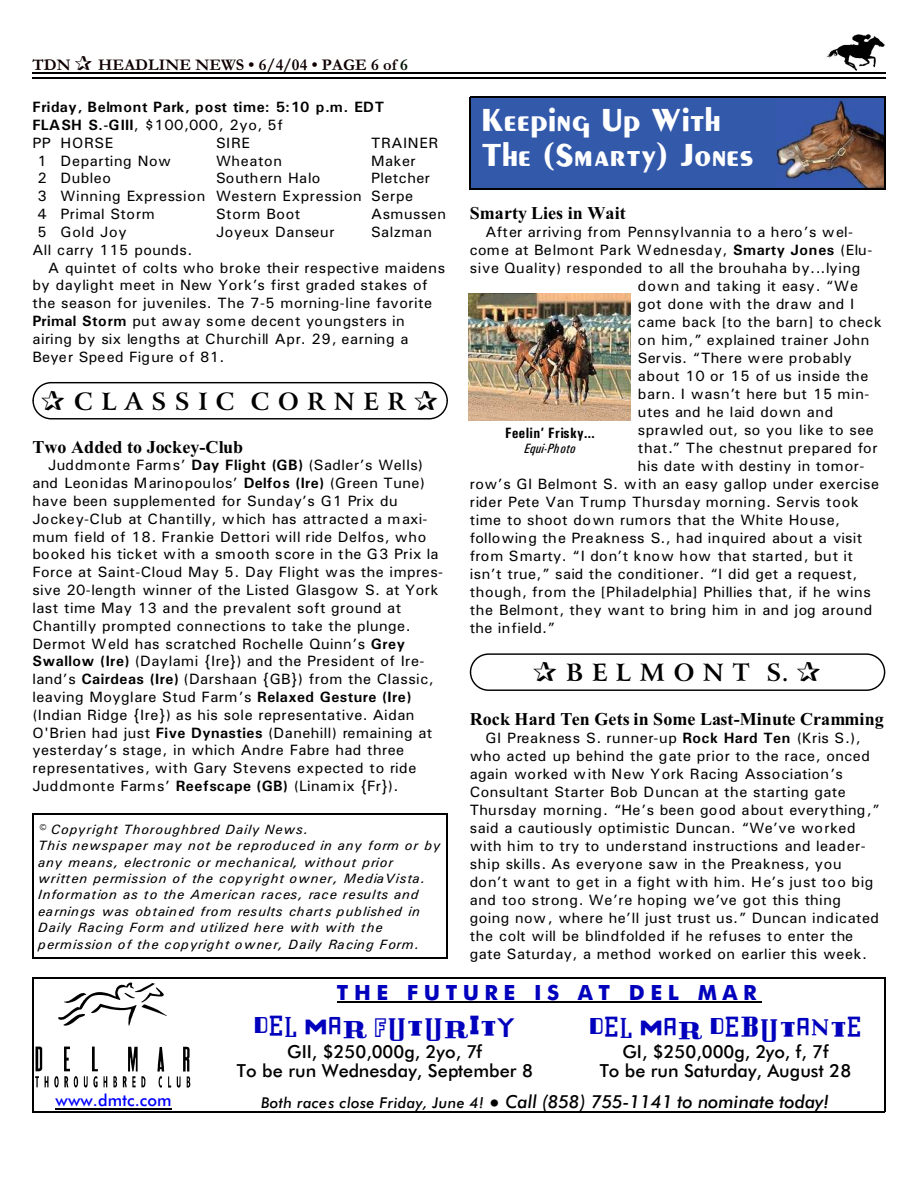
<style>
.page{position:relative;width:918px;height:1188px;background:#fff}
.page>*{position:absolute;margin:0;border:0;box-sizing:border-box;transform-origin:0 0}
.t1{font:700 31.35px/35.8px "Penoir";letter-spacing:.025em;color:#fff}
.t2{font:27px "Fernando";letter-spacing:.035em;color:#0000bd}
.t3{font:700 24px "Arrus BT";letter-spacing:.35em;color:#000}
.t4{font:700 21px "Futura Md BT";letter-spacing:.26em;color:#0000bd}
.t5{font:18px/19.2px "Futura Md BT";color:#000;text-align:center}
.t6{font:700 18px "Times New Roman";letter-spacing:.005em;color:#000}
.t7{font:italic 18px "Futura Md BT";letter-spacing:-.005em;color:#000}
.t8{font:700 16.5px "Garamond";letter-spacing:.005em;color:#0f0000}
.t9{font:16.5px "Futura Md BT";letter-spacing:.005em;color:#00f}
.t10{font:15px/17.9px "Univers";letter-spacing:.03em;color:#000}
.t11{font:15px "Univers";letter-spacing:.01em;color:#000}
.t12{font:700 15px/17.9px "Univers";letter-spacing:.055em;color:#000}
.t13{font:15px "Univers";letter-spacing:.06em;color:#000}
.t14{font:700 15px "Univers Condensed";letter-spacing:.025em;color:#000}
.t15{font:italic 13.5px/16.5px "Univers";letter-spacing:.065em;color:#000}
.t16{font:italic 13.5px "Univers Condensed";letter-spacing:.015em;color:#000}
.s1{color:#001400}
.s2{font-weight:400}
.s3{font-weight:700}
.s4{font-size:15px}
</style>
<div class="page">
<img style="left:826px;top:34px;width:59px;height:36px">
<hr style="left:32px;top:72px;width:853px;height:1px;background:#000">
<hr style="left:32px;top:77px;width:853px;height:2px;background:#000">
<img style="left:35px;top:982px;width:156px;height:106px">
<hr style="left:56px;top:1108px;width:116px;height:1px;background:#000">
<hr style="left:337px;top:1001px;width:425px;height:1px;background:#000">
<hr style="left:32px;top:977px;width:2px;height:135px;background:#000">
<hr style="left:884px;top:977px;width:1px;height:135px;background:#000">
<hr style="left:32px;top:977px;width:853px;height:2px;background:#000">
<hr style="left:32px;top:1111px;width:853px;height:1px;background:#000">
<div style="left:32px;top:382px;width:416px;height:37px;border:1px solid #000;border-radius:18px"></div>
<hr style="left:32px;top:813px;width:2px;height:145px;background:#000">
<hr style="left:447px;top:813px;width:1px;height:145px;background:#000">
<hr style="left:32px;top:813px;width:416px;height:2px;background:#000">
<hr style="left:32px;top:957px;width:416px;height:1px;background:#000">
<div style="left:470px;top:97px;width:415px;height:93px;background:#3359ab"></div>
<img style="left:776px;top:100px;width:108px;height:89px">
<hr style="left:470px;top:97px;width:1px;height:93px;background:#000">
<hr style="left:884px;top:97px;width:1px;height:93px;background:#000">
<hr style="left:470px;top:97px;width:415px;height:1px;background:#000">
<hr style="left:470px;top:189px;width:415px;height:1px;background:#000">
<img style="left:469px;top:293px;width:162px;height:128px">
<div style="left:470px;top:653px;width:415px;height:38px;border:1px solid #000;border-radius:18px"></div>
<p class="t8" style="left:32px;top:59px;width:40px">TDN</p>
<p class="t8" style="left:98px;top:59px;width:311px">HEADLINE NEWS • 6/4/04 • PAGE 6 of <span class="s1">6</span></p>
<p class="t12" style="left:32px;top:99px;width:353px">Friday, Belmont Park, post time: 5:10 p.m. EDT<br>FLASH S.-GIII<span class="s2">, $100,000, 2yo, 5f<br>PP HORSE</span></p>
<p class="t10" style="left:216px;top:135px;width:35px">SIRE</p>
<p class="t10" style="left:371px;top:135px;width:69px">TRAINER</p>
<p class="t10" style="left:38px;top:153px;width:135px">1 Departing Now</p>
<p class="t10" style="left:216px;top:153px;width:68px">Wheaton</p>
<p class="t10" style="left:371px;top:153px;width:46px">Maker</p>
<p class="t10" style="left:38px;top:171px;width:75px">2 Dubleo</p>
<p class="t11" style="left:216px;top:173px;width:106px">Southern Halo</p>
<p class="t10" style="left:38px;top:171px;width:394px;text-indent:334px">Pletcher<br>3 Winning Expression Western Expression Serpe<br>4 Primal Storm</p>
<p class="t10" style="left:216px;top:206px;width:86px">Storm Boot</p>
<p class="t10" style="left:371px;top:206px;width:76px">Asmussen</p>
<p class="t10" style="left:38px;top:224px;width:91px">5 Gold Joy</p>
<p class="t10" style="left:216px;top:224px;width:120px">Joyeux Danseur</p>
<p class="t10" style="left:371px;top:224px;width:62px">Salzman</p>
<p class="t10" style="left:32px;top:242px;width:162px">All carry 115 pounds.</p>
<p class="t10" style="left:48px;top:260px;width:399px">A quintet of colts who broke their respective maidens</p>
<p class="t10" style="left:32px;top:278px;width:397px">by daylight meet in New York’s first graded stakes of</p>
<p class="t10" style="left:32px;top:295px;width:401px">the season for juveniles. The 7-5 morning-line favorite</p>
<p class="t11" style="left:32px;top:316px;width:374px"><span class="s3">Primal Storm</span> put away some decent youngsters in</p>
<p class="t10" style="left:32px;top:331px;width:378px">airing by six lengths at Churchill Apr. 29, earning a</p>
<p class="t10" style="left:32px;top:349px;width:193px">Beyer Speed Figure of 81.</p>
<h3 class="t3" style="left:74px;top:391px;width:333px">CLASSIC CORNER</h3>
<p class="t6" style="left:32px;top:440px;width:212px">Two Added to Jockey-Club</p>
<p class="t10" style="left:32px;top:458px;width:412px;text-indent:16px">Juddmonte Farms’ <span class="s3">Day Flight (GB)</span> (Sadler’s Wells) and Leonidas Marinopoulos’ <span class="s3">Delfos (Ire)</span> (Green Tune) have been supplemented for Sunday’s G1 Prix du Jockey-Club at Chantilly, which has attracted a maxi&shy;mum field of 18. Frankie Dettori will ride Delfos, who booked his ticket with a smooth score in the G3 Prix la Force at Saint-Cloud May 5. Day Flight was the impres&shy;sive 20-length winner of the Listed Glasgow S. at York last time May 13 and the prevalent soft ground at Chantilly prompted connections to take the plunge.<br>Dermot Weld has scratched Rochelle Quinn’s <span class="s3">Grey Swallow (Ire)</span> (Daylami {Ire}) and the President of Ire&shy;land’s <span class="s3">Cairdeas (Ire)</span> (Darshaan {GB}) from the Classic, leaving Moyglare Stud Farm’s <span class="s3">Relaxed Gesture (Ire) </span>(Indian Ridge {Ire}) as his sole representative. Aidan O'Brien had just <span class="s3">Five Dynasties</span> (Danehill) remaining at yesterday’s stage, in which Andre Fabre had three representatives, with Gary Stevens expected to ride Juddmonte Farms’ <span class="s3">Reefscape (GB)</span> (Linamix {Fr}).</p>
<p class="t15" style="left:38px;top:822px;width:404px">© Copyright Thoroughbred Daily News.<br>This newspaper may not be reproduced in any form or by any means, electronic or mechanical, without prior written permission of the copyright owner, MediaVista.<br>Information as to the American races, race results and earnings was obtained from results charts published in Daily Racing Form and utilized here with with the permission of the copyright owner, Daily Racing Form.</p>
<h1 class="t1" style="left:482px;top:104px;width:274px">Keeping Up With<br>The (Smarty) Jones</h1>
<p class="t6" style="left:470px;top:207px;width:158px">Smarty Lies in Wait</p>
<p class="t11" style="left:485px;top:227px;width:369px">After arriving from Pennsylvannia to a hero’s wel-</p>
<p class="t10" style="left:470px;top:242px;width:404px">come at Belmont Park Wednesday, <span class="s3">Smarty Jones</span> (Elu-</p>
<p class="t10" style="left:470px;top:260px;width:392px">sive Quality) responded to all the brouhaha by...lying</p>
<p class="t13" style="left:638px;top:281px;width:222px">down and taking it easy. “We</p>
<p class="t10" style="left:638px;top:296px;width:218px">got done with the draw and I</p>
<p class="t10" style="left:638px;top:314px;width:245px">came back [to the barn] to check</p>
<p class="t10" style="left:638px;top:332px;width:233px">on him,” explained trainer John</p>
<p class="t11" style="left:638px;top:353px;width:215px">Servis. “There were probably</p>
<p class="t10" style="left:638px;top:368px;width:232px">about 10 or 15 of us inside the</p>
<p class="t10" style="left:638px;top:386px;width:233px">barn. I wasn’t here but 15 min-</p>
<p class="t10" style="left:638px;top:404px;width:197px">utes and he laid down and</p>
<p class="t10" style="left:638px;top:422px;width:238px">sprawled out, so you like to see</p>
<p class="t10" style="left:638px;top:440px;width:241px">that.” The chestnut prepared for</p>
<p class="t10" style="left:638px;top:458px;width:228px">his date with destiny in tomor-</p>
<p class="t10" style="left:470px;top:476px;width:411px">row’s GI Belmont S. with an easy gallop under exercise</p>
<p class="t10" style="left:470px;top:494px;width:391px">rider Pete Van Trump Thursday morning. Servis took</p>
<p class="t10" style="left:470px;top:512px;width:372px">time to shoot down rumors that the White House,</p>
<p class="t11" style="left:470px;top:533px;width:394px">following the Preakness S., had inquired about a visit</p>
<p class="t11" style="left:470px;top:551px;width:385px">from Smarty. “I don’t know how that started, but it</p>
<p class="t10" style="left:470px;top:566px;width:389px">isn’t true,” said the conditioner. “I did get a request,</p>
<p class="t10" style="left:470px;top:584px;width:403px">though, from the [Philadelphia] Phillies that, if he wins</p>
<p class="t10" style="left:470px;top:602px;width:404px">the Belmont, they want to bring him in and jog around</p>
<p class="t10" style="left:470px;top:620px;width:87px">the infield.”</p>
<p class="t14" style="left:505px;top:427px;width:91px">Feelin’ Frisky...</p>
<p class="t16" style="left:524px;top:444px;width:53px">Equi-Photo</p>
<h3 class="t3" style="left:566px;top:663px;width:224px">BELMONT S.</h3>
<p class="t6" style="left:470px;top:712px;width:416px">Rock Hard Ten Gets in Some Last-Minute Cramming</p>
<p class="t10" style="left:470px;top:730px;width:411px;text-indent:16px">GI Preakness S. runner-up <span class="s3">Rock Hard Ten</span> (Kris S.), who acted up behind the gate prior to the race, onced again worked with New York Racing Association’s Consultant Starter Bob Duncan at the starting gate Thursday morning. “He’s been good about everything,” said a cautiously optimistic Duncan. “We’ve worked with him to try to understand instructions and leader&shy;ship skills. As everyone saw in the Preakness, you don’t want to get in a fight with him. He’s just too big and too strong. We’re hoping we’ve got this thing going now, where he’ll just trust us.” Duncan indicated the colt will be blindfolded if he refuses to enter the gate Saturday, a method worked on earlier this week.</p>
<h3 class="t4" style="left:337px;top:984px;width:421px">THE FUTURE IS AT DEL MAR</h3>
<p class="t9" style="left:56px;top:1094px;width:118px">www.dmtc.com</p>
<h2 class="t2" style="left:254px;top:1012px;width:262px">DEL MAR FUTURITY</h2>
<p class="t5" style="left:237px;top:1043px;width:298px">GII, $250,000g, 2yo, 7f<br>To be run Wednesday, September 8</p>
<h2 class="t2" style="left:589px;top:1013px;width:274px">DEL MAR DEBUTANTE</h2>
<p class="t5" style="left:600px;top:1044px;width:253px">GI, $250,000g, 2yo, f, 7f<br>To be run Saturday, August 28</p>
<p class="t7" style="left:261px;top:1094px;width:570px"><span class="s4">Both races close Friday, June 4!</span> Call (858) 755-1141 to nominate today!</p>
</div>
